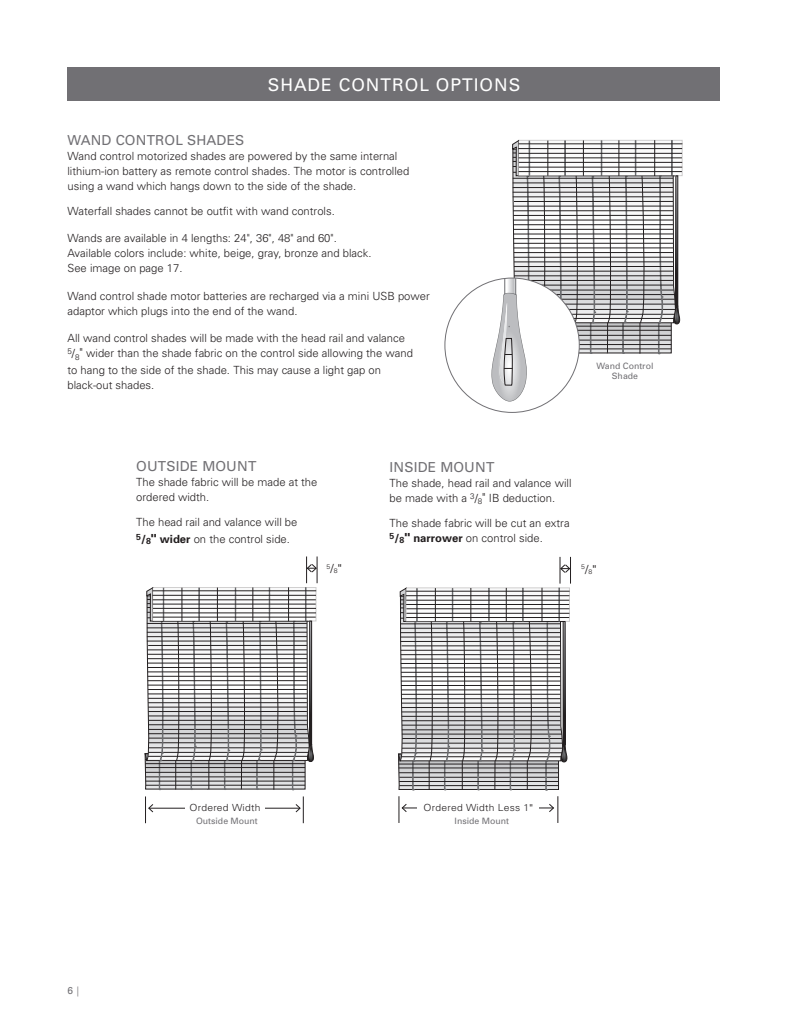
<style>
.page{position:relative;width:810px;height:1035px;background:#fff}
.page>*{position:absolute;margin:0;border:0;box-sizing:border-box;transform-origin:0 0}
.t1{font:17.5px "Univers";letter-spacing:.055em;color:#fff}
.t2{font:13.75px "Univers";letter-spacing:.01em;color:#717074}
.t3{font:300 11.25px/15px "Univers";color:#231f20}
.t4{font:10px "Univers";color:#717074}
.t5{font:300 9.75px "Univers";letter-spacing:.02em;color:#231f20;scale:1.05 1}
.t6{font:8.75px/10px "Univers";color:#717074;text-align:center}
.t7{font:300 6.5px "Univers";color:#231f20;scale:1.05 1}
.s1{font-size:12.5px}
.s2{font-weight:700}
.s3{font-weight:700;font-size:12.5px}
.s4{font-size:11.25px}
.s5{font-family:"Myriad Pro";font-weight:400;font-size:11.25px}
.s6{font-weight:300}
.s7{font-family:"Myriad Pro";font-weight:400}
</style>
<div class="page">
<div style="left:68px;top:68px;width:652px;height:33px;background:#717074"></div>
<svg style="left:145px;top:556px;width:173px;height:268px"></svg>
<svg style="left:398px;top:557px;width:173px;height:266px"></svg>
<svg style="left:491px;top:140px;width:191px;height:262px"></svg>
<p class="t1" style="left:268px;top:74px;width:254px">SHADE CONTROL OPTIONS</p>
<p class="t2" style="left:68px;top:132px;width:178px">WAND CONTROL SHADES</p>
<p class="t3" style="left:68px;top:149px;width:343px">Wand control motorized shades are powered by the same internal lithium-ion battery as remote control shades. The motor is controlled using a wand which hangs down to the side of the shade.</p>
<p class="t3" style="left:68px;top:204px;width:269px">Waterfall shades cannot be outfit with wand controls.</p>
<p class="t3" style="left:68px;top:231px;width:271px">Wands are available in 4 lengths: 24", 36", 48" and 60".</p>
<p class="t3" style="left:68px;top:246px;width:306px">Available colors include: white, beige, gray, bronze and black.</p>
<p class="t3" style="left:68px;top:261px;width:117px">See image on page 17.</p>
<p class="t3" style="left:68px;top:288px;width:364px">Wand control shade motor batteries are recharged via a mini USB power adaptor which plugs into the end of the wand.</p>
<p class="t3" style="left:68px;top:331px;width:339px">All wand control shades will be made with the head rail and valance</p>
<p class="t3" style="left:68px;top:346px;width:347px"><sup>5</sup>/<sub>8</sub><span class="s1">"</span> wider than the shade fabric on the control side allowing the wand</p>
<p class="t3" style="left:68px;top:362px;width:315px">to hang to the side of the shade. This may cause a light gap on</p>
<p class="t3" style="left:67px;top:377px;width:88px">black-out shades.</p>
<p class="t6" style="left:596px;top:361px;width:59px">Wand Control<br>Shade</p>
<p class="t2" style="left:136px;top:459px;width:122px">OUTSIDE MOUNT</p>
<p class="t3" style="left:136px;top:475px;width:183px">The shade fabric will be made at the ordered width.</p>
<p class="t3" style="left:136px;top:515px;width:163px">The head rail and valance will be</p>
<p class="t3" style="left:136px;top:531px;width:155px"><sup>5</sup><span class="s2">/</span><sub>8</sub><span class="s3">"</span> <span class="s2">wider</span> on the control side.</p>
<p class="t7" style="left:326px;top:565px;width:16px">5<span class="s4">/</span>8<span class="s5">"</span></p>
<p class="t2" style="left:390px;top:459px;width:106px">INSIDE MOUNT</p>
<p class="t3" style="left:390px;top:475px;width:183px">The shade, head rail and valance will</p>
<p class="t3" style="left:390px;top:490px;width:167px">be made with a <sup>3</sup>/<sub>8</sub><span class="s1">"</span> IB deduction.</p>
<p class="t3" style="left:390px;top:515px;width:182px">The shade fabric will be cut an extra</p>
<p class="t3" style="left:390px;top:530px;width:155px"><sup>5</sup><span class="s2">/</span><sub>8</sub><span class="s3">"</span> <span class="s2">narrower</span> on control side.</p>
<p class="t7" style="left:581px;top:565px;width:16px">5<span class="s4">/</span>8<span class="s5">"</span></p>
<p class="t4" style="left:68px;top:984px;width:13px">6 <span class="s6">|</span></p>
<p class="t5" style="left:190px;top:802px;width:69px">Ordered Width</p>
<p class="t5" style="left:424px;top:802px;width:106px">Ordered Width Less 1<span class="s7">"</span></p>
<p class="t6" style="left:196px;top:816px;width:63px">Outside Mount</p>
<p class="t6" style="left:455px;top:816px;width:56px">Inside Mount</p>
</div>
